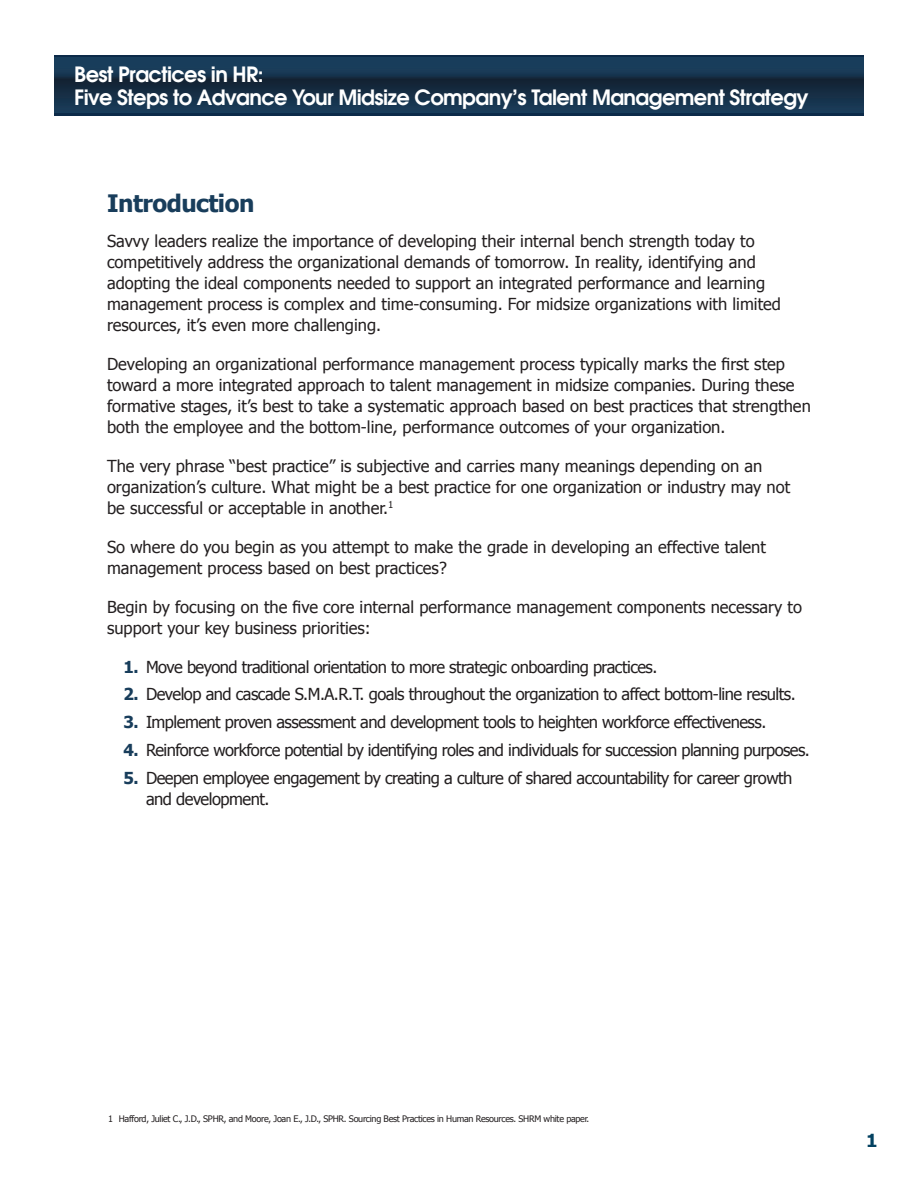
<style>
.page{position:relative;width:918px;height:1188px;background:#fff}
.page>*{position:absolute;margin:0;border:0;box-sizing:border-box;transform-origin:0 0}
.t1{font:700 24px "Tahoma";letter-spacing:-.02em;color:#183d5b}
.t2{font:600 21px/22.5px "Avant Garde";letter-spacing:-.03em;color:#fff}
.t3{font:700 18px "Tahoma";color:#044261}
.t4{font:16.5px/21px "Tahoma";color:#231f20}
.t5{font:16.5px/21px "Tahoma";letter-spacing:-.03em;color:#231f20}
.t6{font:16.5px "Tahoma";letter-spacing:-.035em;color:#231f20}
.t7{font:9px "Tahoma";letter-spacing:-.03em;color:#231f20}
.s1{font-weight:700;color:#183d5b}
</style>
<div class="page">
<div style="left:54px;top:55px;width:810px;height:61px;background:linear-gradient(to right,#123452,#123452)"></div>
<svg style="left:54px;top:58px;width:810px;height:54px;background:#16324b"></svg>
<p class="t2" style="left:74px;top:63px;width:736px">Best Practices in HR:<br>Five Steps to Advance Your Midsize Company’s Talent Management Strategy</p>
<h1 class="t1" style="left:107px;top:187px;width:149px">Introduction</h1>
<p class="t4" style="left:107px;top:229px;width:675px">Savvy leaders realize the importance of developing their internal bench strength today to competitively address the organizational demands of tomorrow. In reality, identifying and adopting the ideal components needed to support an integrated performance and learning management process is complex and time-consuming. For midsize organizations with limited resources, it’s even more challenging.</p>
<p class="t4" style="left:107px;top:352px;width:705px">Developing an organizational performance management process typically marks the first step toward a more integrated approach to talent management in midsize companies. During these formative stages, it’s best to take a systematic approach based on best practices that strengthen both the employee and the bottom-line, performance outcomes of your organization.</p>
<p class="t4" style="left:107px;top:455px;width:685px">The very phrase “best practice” is subjective and carries many meanings depending on an organization’s culture. What might be a best practice for one organization or industry may not be successful or acceptable in another.<sup>1</sup></p>
<p class="t4" style="left:107px;top:535px;width:660px">So where do you begin as you attempt to make the grade in developing an effective talent management process based on best practices?</p>
<p class="t4" style="left:107px;top:595px;width:696px">Begin by focusing on the five core internal performance management components necessary to support your key business priorities:</p>
<p class="t5" style="left:124px;top:655px;width:535px"><span class="s1">1.</span> Move beyond traditional orientation to more strategic onboarding practices.</p>
<p class="t5" style="left:124px;top:683px;width:674px"><span class="s1">2.</span> Develop and cascade S.M.A.R.T. goals throughout the organization to affect bottom-line results.</p>
<p class="t5" style="left:124px;top:711px;width:644px"><span class="s1">3.</span> Implement proven assessment and development tools to heighten workforce effectiveness.</p>
<p class="t6" style="left:124px;top:739px;width:688px"><span class="s1">4.</span> Reinforce workforce potential by identifying roles and individuals for succession planning purposes.</p>
<p class="t5" style="left:146px;top:766px;width:648px;text-indent:-22px"><span class="s1">5.</span> Deepen employee engagement by creating a culture of shared accountability for career growth and development.</p>
<p class="t7" style="left:108px;top:1113px;width:483px">1 Hafford, Juliet C., J.D., SPHR, and Moore, Joan E., J.D., SPHR. Sourcing Best Practices in Human Resources. SHRM white paper.</p>
<p class="t3" style="left:866px;top:1128px;width:13px">1</p>
</div>
